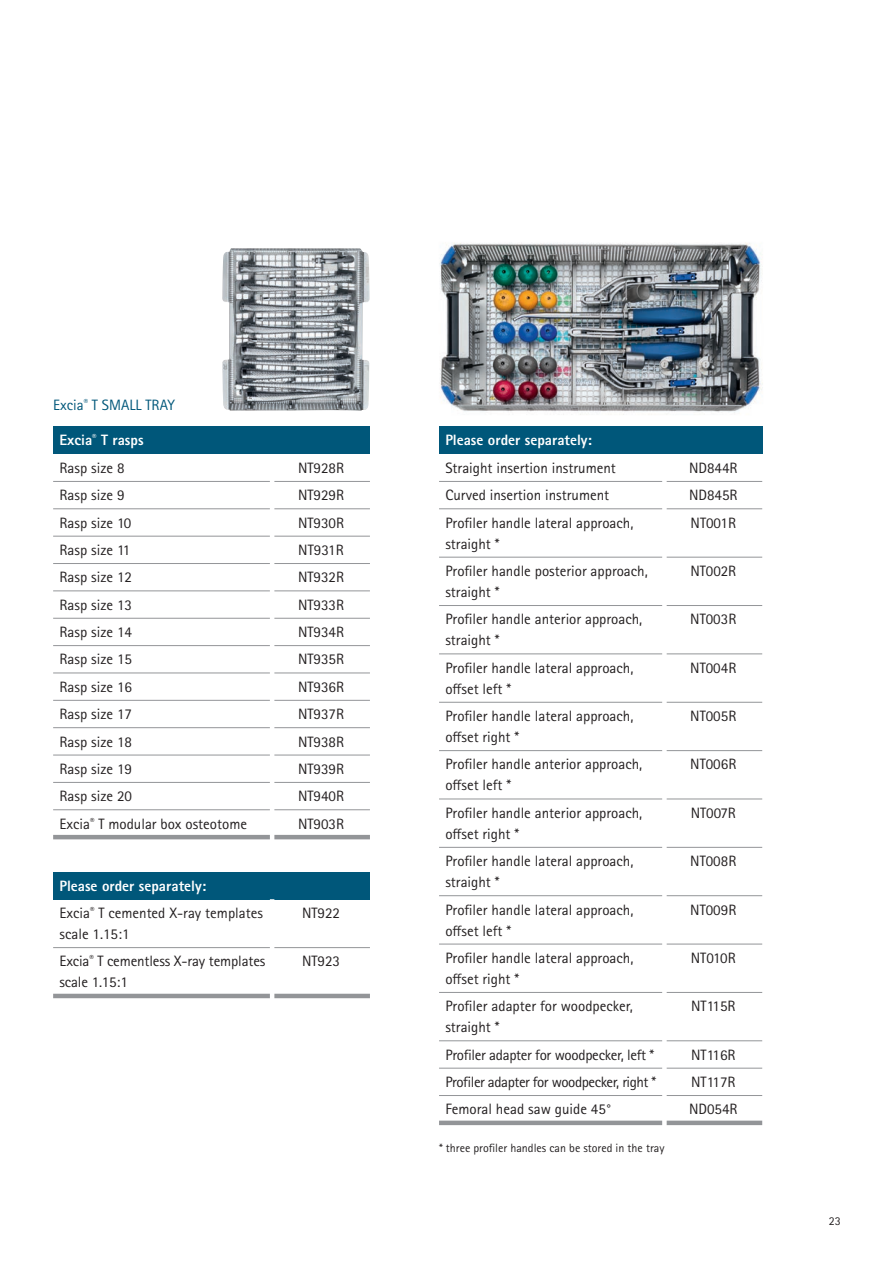
<style>
.page{position:relative;width:893px;height:1263px;background:#fff}
.page>*{position:absolute;margin:0;border:0;box-sizing:border-box;transform-origin:0 0}
.t1{font:15px/21px "Rotis Sans Serif Pro";color:#231f20}
.t2{font:800 15px/27.5px "Rotis Sans Serif Pro";color:#fff}
.t3{font:15px "Rotis Sans Serif Pro";letter-spacing:-.03em;color:#231f20}
.t4{font:15px "Rotis Sans Serif Pro";letter-spacing:-.02em;color:#231f20}
.t5{font:15px "Rotis Sans Serif Pro";color:#00577a}
.t6{font:12px "Rotis Sans Serif Pro";color:#231f20}
.s1{font-weight:400;color:#231f20}
.s2{font-weight:800;color:#fff}
</style>
<div class="page">
<div style="left:53px;top:872px;width:317px;height:27px;background:#00577a"></div>
<hr style="left:53px;top:947px;width:217px;height:1px;background:#939598">
<hr style="left:274px;top:947px;width:96px;height:1px;background:#939598">
<hr style="left:53px;top:994px;width:217px;height:4px;background:#939598">
<hr style="left:274px;top:994px;width:96px;height:4px;background:#939598">
<div style="left:53px;top:427px;width:317px;height:27px;background:#00577a"></div>
<hr style="left:53px;top:481px;width:217px;height:1px;background:#939598">
<hr style="left:274px;top:481px;width:96px;height:1px;background:#939598">
<hr style="left:53px;top:508px;width:217px;height:1px;background:#939598">
<hr style="left:274px;top:508px;width:96px;height:1px;background:#939598">
<hr style="left:53px;top:536px;width:217px;height:1px;background:#939598">
<hr style="left:274px;top:536px;width:96px;height:1px;background:#939598">
<hr style="left:53px;top:563px;width:217px;height:1px;background:#939598">
<hr style="left:274px;top:563px;width:96px;height:1px;background:#939598">
<hr style="left:53px;top:590px;width:217px;height:1px;background:#939598">
<hr style="left:274px;top:590px;width:96px;height:1px;background:#939598">
<hr style="left:53px;top:618px;width:217px;height:1px;background:#939598">
<hr style="left:274px;top:618px;width:96px;height:1px;background:#939598">
<hr style="left:53px;top:645px;width:217px;height:1px;background:#939598">
<hr style="left:274px;top:645px;width:96px;height:1px;background:#939598">
<hr style="left:53px;top:673px;width:217px;height:1px;background:#939598">
<hr style="left:274px;top:673px;width:96px;height:1px;background:#939598">
<hr style="left:53px;top:700px;width:217px;height:1px;background:#939598">
<hr style="left:274px;top:700px;width:96px;height:1px;background:#939598">
<hr style="left:53px;top:727px;width:217px;height:1px;background:#939598">
<hr style="left:274px;top:727px;width:96px;height:1px;background:#939598">
<hr style="left:53px;top:755px;width:217px;height:1px;background:#939598">
<hr style="left:274px;top:755px;width:96px;height:1px;background:#939598">
<hr style="left:53px;top:782px;width:217px;height:1px;background:#939598">
<hr style="left:274px;top:782px;width:96px;height:1px;background:#939598">
<hr style="left:53px;top:809px;width:217px;height:1px;background:#939598">
<hr style="left:274px;top:809px;width:96px;height:1px;background:#939598">
<hr style="left:53px;top:835px;width:217px;height:4px;background:#939598">
<hr style="left:274px;top:835px;width:96px;height:4px;background:#939598">
<div style="left:439px;top:427px;width:323px;height:27px;background:#00577a"></div>
<hr style="left:439px;top:481px;width:223px;height:1px;background:#939598">
<hr style="left:667px;top:481px;width:95px;height:1px;background:#939598">
<hr style="left:439px;top:508px;width:223px;height:1px;background:#939598">
<hr style="left:667px;top:508px;width:95px;height:1px;background:#939598">
<hr style="left:439px;top:557px;width:223px;height:1px;background:#939598">
<hr style="left:667px;top:557px;width:95px;height:1px;background:#939598">
<hr style="left:439px;top:605px;width:223px;height:1px;background:#939598">
<hr style="left:667px;top:605px;width:95px;height:1px;background:#939598">
<hr style="left:439px;top:653px;width:223px;height:1px;background:#939598">
<hr style="left:667px;top:653px;width:95px;height:1px;background:#939598">
<hr style="left:439px;top:702px;width:223px;height:1px;background:#939598">
<hr style="left:667px;top:702px;width:95px;height:1px;background:#939598">
<hr style="left:439px;top:750px;width:223px;height:1px;background:#939598">
<hr style="left:667px;top:750px;width:95px;height:1px;background:#939598">
<hr style="left:439px;top:799px;width:223px;height:1px;background:#939598">
<hr style="left:667px;top:799px;width:95px;height:1px;background:#939598">
<hr style="left:439px;top:847px;width:223px;height:1px;background:#939598">
<hr style="left:667px;top:847px;width:95px;height:1px;background:#939598">
<hr style="left:439px;top:895px;width:223px;height:1px;background:#939598">
<hr style="left:667px;top:895px;width:95px;height:1px;background:#939598">
<hr style="left:439px;top:944px;width:223px;height:1px;background:#939598">
<hr style="left:667px;top:944px;width:95px;height:1px;background:#939598">
<hr style="left:439px;top:992px;width:223px;height:1px;background:#939598">
<hr style="left:667px;top:992px;width:95px;height:1px;background:#939598">
<hr style="left:439px;top:1040px;width:223px;height:1px;background:#939598">
<hr style="left:667px;top:1040px;width:95px;height:1px;background:#939598">
<hr style="left:439px;top:1068px;width:223px;height:1px;background:#939598">
<hr style="left:667px;top:1068px;width:95px;height:1px;background:#939598">
<hr style="left:439px;top:1095px;width:223px;height:1px;background:#939598">
<hr style="left:667px;top:1095px;width:95px;height:1px;background:#939598">
<div style="left:439px;top:1120px;width:223px;height:5px;background:#939598"></div>
<div style="left:667px;top:1120px;width:95px;height:5px;background:#939598"></div>
<img style="left:222px;top:248px;width:148px;height:163px">
<img style="left:439px;top:242px;width:324px;height:173px">
<p class="t5" style="left:53px;top:396px;width:123px">Excia<sup>®</sup> T SMALL TRAY</p>
<p class="t2" style="left:60px;top:427px;width:86px">Excia<sup>®</sup> T rasps<br><span class="s1">Rasp size 8</span></p>
<p class="t1" style="left:298px;top:457px;width:48px">NT928R</p>
<p class="t1" style="left:60px;top:485px;width:66px">Rasp size 9</p>
<p class="t1" style="left:298px;top:485px;width:48px">NT929R</p>
<p class="t1" style="left:60px;top:512px;width:73px">Rasp size 10</p>
<p class="t1" style="left:298px;top:512px;width:48px">NT930R</p>
<p class="t1" style="left:60px;top:540px;width:72px">Rasp size 11</p>
<p class="t1" style="left:298px;top:540px;width:47px">NT931R</p>
<p class="t1" style="left:60px;top:567px;width:74px">Rasp size 12</p>
<p class="t1" style="left:298px;top:567px;width:48px">NT932R</p>
<p class="t1" style="left:60px;top:594px;width:74px">Rasp size 13</p>
<p class="t1" style="left:298px;top:594px;width:48px">NT933R</p>
<p class="t1" style="left:60px;top:622px;width:74px">Rasp size 14</p>
<p class="t1" style="left:298px;top:622px;width:48px">NT934R</p>
<p class="t1" style="left:60px;top:649px;width:74px">Rasp size 15</p>
<p class="t1" style="left:298px;top:649px;width:48px">NT935R</p>
<p class="t1" style="left:60px;top:676px;width:74px">Rasp size 16</p>
<p class="t1" style="left:298px;top:676px;width:48px">NT936R</p>
<p class="t1" style="left:60px;top:704px;width:74px">Rasp size 17</p>
<p class="t1" style="left:298px;top:704px;width:48px">NT937R</p>
<p class="t1" style="left:60px;top:731px;width:74px">Rasp size 18</p>
<p class="t1" style="left:298px;top:731px;width:48px">NT938R</p>
<p class="t1" style="left:60px;top:758px;width:74px">Rasp size 19</p>
<p class="t1" style="left:298px;top:758px;width:48px">NT939R</p>
<p class="t1" style="left:60px;top:786px;width:74px">Rasp size 20</p>
<p class="t1" style="left:298px;top:786px;width:48px">NT940R</p>
<p class="t1" style="left:60px;top:813px;width:189px">Excia<sup>®</sup> T modular box osteotome</p>
<p class="t1" style="left:298px;top:813px;width:48px">NT903R</p>
<p class="t1" style="left:60px;top:872px;width:205px;line-height:27.5px"><span class="s2">Please order separately:<br></span>Excia<sup>®</sup> T cemented X-ray templates</p>
<p class="t1" style="left:60px;top:924px;width:71px">scale 1.15:1</p>
<p class="t1" style="left:302px;top:903px;width:40px">NT922</p>
<p class="t1" style="left:60px;top:951px;width:207px">Excia<sup>®</sup> T cementless X-ray templates scale 1.15:1</p>
<p class="t1" style="left:302px;top:951px;width:40px">NT923</p>
<p class="t2" style="left:445px;top:427px;width:148px">Please order separately:</p>
<p class="t1" style="left:445px;top:457px;width:172px">Straight insertion instrument</p>
<p class="t1" style="left:689px;top:457px;width:50px">ND844R</p>
<p class="t1" style="left:445px;top:485px;width:165px">Curved insertion instrument</p>
<p class="t1" style="left:689px;top:485px;width:50px">ND845R</p>
<p class="t1" style="left:445px;top:512px;width:190px">Profiler handle lateral approach, straight *</p>
<p class="t1" style="left:690px;top:512px;width:47px">NT001R</p>
<p class="t1" style="left:445px;top:561px;width:204px">Profiler handle posterior approach, straight *</p>
<p class="t1" style="left:690px;top:561px;width:47px">NT002R</p>
<p class="t1" style="left:445px;top:609px;width:198px">Profiler handle anterior approach, straight *</p>
<p class="t1" style="left:690px;top:609px;width:48px">NT003R</p>
<p class="t1" style="left:445px;top:657px;width:190px">Profiler handle lateral approach, offset left *</p>
<p class="t1" style="left:690px;top:657px;width:48px">NT004R</p>
<p class="t1" style="left:445px;top:706px;width:190px">Profiler handle lateral approach, offset right *</p>
<p class="t1" style="left:690px;top:706px;width:48px">NT005R</p>
<p class="t1" style="left:445px;top:754px;width:198px">Profiler handle anterior approach, offset left *</p>
<p class="t1" style="left:690px;top:754px;width:48px">NT006R</p>
<p class="t1" style="left:445px;top:802px;width:198px">Profiler handle anterior approach, offset right *</p>
<p class="t1" style="left:691px;top:802px;width:47px">NT007R</p>
<p class="t1" style="left:445px;top:851px;width:190px">Profiler handle lateral approach, straight *</p>
<p class="t1" style="left:690px;top:851px;width:48px">NT008R</p>
<p class="t1" style="left:445px;top:899px;width:190px">Profiler handle lateral approach, offset left *</p>
<p class="t1" style="left:690px;top:899px;width:48px">NT009R</p>
<p class="t1" style="left:445px;top:947px;width:190px">Profiler handle lateral approach, offset right *</p>
<p class="t1" style="left:691px;top:947px;width:46px">NT010R</p>
<p class="t1" style="left:445px;top:996px;width:189px">Profiler adapter for woodpecker, straight *</p>
<p class="t1" style="left:691px;top:996px;width:46px">NT115R</p>
<p class="t4" style="left:445px;top:1046px;width:210px">Profiler adapter for woodpecker, left *</p>
<p class="t1" style="left:691px;top:1044px;width:46px">NT116R</p>
<p class="t3" style="left:445px;top:1073px;width:212px">Profiler adapter for woodpecker, right *</p>
<p class="t1" style="left:691px;top:1071px;width:46px">NT117R</p>
<p class="t1" style="left:445px;top:1099px;width:168px">Femoral head saw guide 45°</p>
<p class="t1" style="left:689px;top:1099px;width:50px">ND054R</p>
<p class="t6" style="left:439px;top:1141px;width:227px">* three profiler handles can be stored in the tray</p>
<p class="t6" style="left:829px;top:1213px;width:13px">23</p>
</div>
